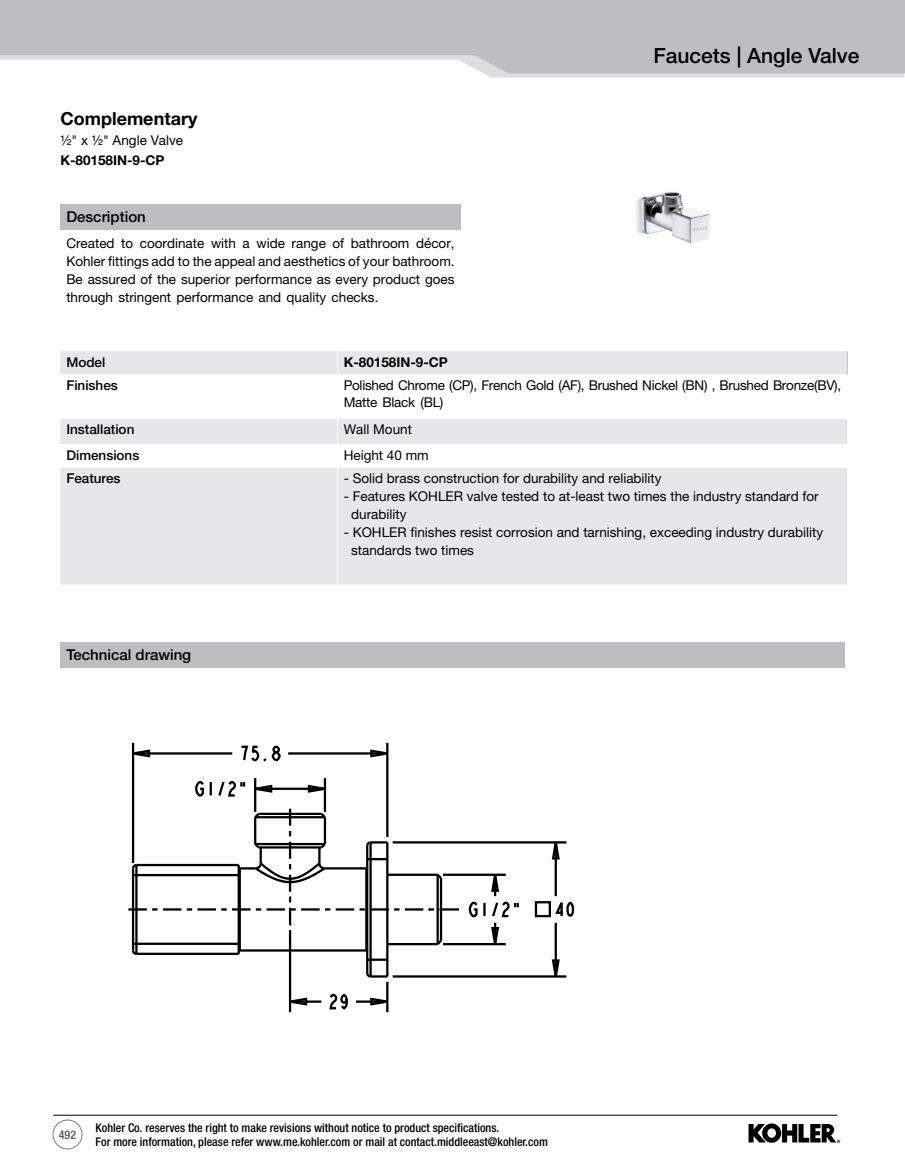
<style>
.page{position:relative;width:905px;height:1175px;background:#fff}
.page>*{position:absolute;margin:0;border:0;box-sizing:border-box;transform-origin:0 0}
.t1{font:500 21px "Helvetica Neue LT Pro";color:#000}
.t2{font:700 18px "Helvetica Neue LT Pro";color:#000}
.t3{font:500 15px "Helvetica Neue LT Pro";color:#000}
.t4{font:13.5px/18px "Helvetica Neue LT Pro";color:#000;text-align:justify}
.t5{font:13.5px/17px "Helvetica Neue LT Pro";letter-spacing:-.02em;color:#000}
.t6{font:500 13.5px "Helvetica Neue LT Pro";color:#000}
.t7{font:700 13.5px "Helvetica Neue LT Pro";color:#000}
.t8{font:500 condensed 12px/13.5px "Helvetica Neue LT Pro";color:#000}
.t9{font:500 condensed 12px "Helvetica Neue LT Pro";color:#58595b}
.s1{font-weight:700}
</style>
<div class="page">
<hr style="left:53px;top:1115px;width:784px;height:1px;background:#000">
<svg style="left:748px;top:1123px;width:92px;height:20px"></svg>
<div style="left:53px;top:1119px;width:29px;height:30px;border:1px solid #808285;border-radius:50%"></div>
<div style="left:60px;top:204px;width:400px;height:25px;background:#bcbec0"></div>
<div style="left:60px;top:642px;width:784px;height:26px;background:#bcbec0"></div>
<div style="left:60px;top:468px;width:787px;height:116px;background:#e6e7e8"></div>
<hr style="left:337px;top:468px;width:1px;height:116px;background:#fff">
<svg style="left:60px;top:351px;width:788px;height:93px"></svg>
<svg style="left:241px;top:745px;width:40px;height:17px"></svg>
<svg style="left:195px;top:781px;width:50px;height:16px"></svg>
<svg style="left:329px;top:993px;width:19px;height:17px"></svg>
<svg style="left:468px;top:901px;width:51px;height:17px"></svg>
<div style="left:535px;top:901px;width:16px;height:16px;border:2px solid #010101"></div>
<svg style="left:554px;top:896px;width:20px;height:21px"></svg>
<hr style="left:132px;top:868px;width:2px;height:82px;background:#010101">
<hr style="left:135px;top:865px;width:3px;height:88px;background:#010101">
<svg style="left:254px;top:810px;width:8px;height:10px"></svg>
<hr style="left:367px;top:958px;width:20px;height:2px;background:#010101">
<hr style="left:136px;top:952px;width:103px;height:3px;background:#010101">
<hr style="left:237px;top:865px;width:3px;height:88px;background:#010101">
<hr style="left:238px;top:868px;width:3px;height:82px;background:#010101">
<hr style="left:240px;top:949px;width:126px;height:2px;background:#010101">
<hr style="left:387px;top:943px;width:50px;height:2px;background:#010101">
<hr style="left:133px;top:942px;width:106px;height:3px;background:#010101">
<hr style="left:254px;top:817px;width:2px;height:27px;background:#010101">
<hr style="left:133px;top:874px;width:106px;height:2px;background:#010101">
<hr style="left:387px;top:873px;width:50px;height:3px;background:#010101">
<hr style="left:324px;top:867px;width:42px;height:2px;background:#010101">
<hr style="left:136px;top:864px;width:103px;height:2px;background:#010101">
<hr style="left:367px;top:858px;width:20px;height:2px;background:#010101">
<hr style="left:324px;top:817px;width:2px;height:27px;background:#010101">
<hr style="left:365px;top:868px;width:2px;height:82px;background:#010101">
<hr style="left:366px;top:845px;width:2px;height:128px;background:#010101">
<hr style="left:255px;top:816px;width:70px;height:2px;background:#010101">
<hr style="left:258px;top:812px;width:63px;height:3px;background:#010101">
<svg style="left:318px;top:810px;width:9px;height:10px"></svg>
<hr style="left:369px;top:842px;width:3px;height:134px;background:#010101">
<hr style="left:386px;top:842px;width:2px;height:134px;background:#010101">
<svg style="left:434px;top:873px;width:9px;height:8px"></svg>
<hr style="left:436px;top:874px;width:3px;height:70px;background:#010101">
<svg style="left:434px;top:937px;width:10px;height:9px"></svg>
<hr style="left:440px;top:878px;width:2px;height:62px;background:#010101">
<svg style="left:366px;top:970px;width:21px;height:8px"></svg>
<svg style="left:366px;top:841px;width:21px;height:7px"></svg>
<svg style="left:131px;top:948px;width:8px;height:7px"></svg>
<svg style="left:131px;top:862px;width:8px;height:8px"></svg>
<svg style="left:131px;top:748px;width:20px;height:11px"></svg>
<svg style="left:369px;top:748px;width:20px;height:11px"></svg>
<svg style="left:256px;top:783px;width:17px;height:11px"></svg>
<svg style="left:307px;top:783px;width:20px;height:11px"></svg>
<svg style="left:288px;top:996px;width:20px;height:11px"></svg>
<svg style="left:369px;top:996px;width:20px;height:11px"></svg>
<svg style="left:491px;top:876px;width:9px;height:17px"></svg>
<svg style="left:489px;top:925px;width:11px;height:21px"></svg>
<svg style="left:550px;top:843px;width:11px;height:17px"></svg>
<svg style="left:550px;top:959px;width:11px;height:19px"></svg>
<hr style="left:132px;top:742px;width:2px;height:121px;background:#010101">
<hr style="left:356px;top:1000px;width:31px;height:2px;background:#010101">
<hr style="left:290px;top:1000px;width:31px;height:2px;background:#010101">
<hr style="left:392px;top:975px;width:174px;height:2px;background:#010101">
<hr style="left:443px;top:943px;width:62px;height:2px;background:#010101">
<hr style="left:254px;top:778px;width:2px;height:34px;background:#010101">
<hr style="left:289px;top:930px;width:2px;height:82px;background:#010101">
<hr style="left:443px;top:873px;width:62px;height:3px;background:#010101">
<hr style="left:324px;top:778px;width:2px;height:34px;background:#010101">
<hr style="left:392px;top:841px;width:174px;height:2px;background:#010101">
<hr style="left:386px;top:981px;width:2px;height:31px;background:#010101">
<hr style="left:386px;top:743px;width:2px;height:94px;background:#010101">
<hr style="left:255px;top:787px;width:70px;height:3px;background:#010101">
<hr style="left:288px;top:752px;width:99px;height:2px;background:#010101">
<hr style="left:133px;top:752px;width:99px;height:2px;background:#010101">
<hr style="left:494px;top:874px;width:2px;height:22px;background:#010101">
<hr style="left:494px;top:922px;width:2px;height:22px;background:#010101">
<hr style="left:554px;top:842px;width:3px;height:54px;background:#010101">
<hr style="left:554px;top:922px;width:3px;height:54px;background:#010101">
<svg style="left:128px;top:908px;width:29px;height:2px"></svg>
<svg style="left:163px;top:908px;width:18px;height:2px"></svg>
<svg style="left:336px;top:908px;width:63px;height:2px"></svg>
<svg style="left:405px;top:908px;width:54px;height:2px"></svg>
<svg style="left:289px;top:808px;width:2px;height:17px"></svg>
<svg style="left:187px;top:831px;width:143px;height:94px"></svg>
<img style="left:636px;top:192px;width:74px;height:52px">
<svg style="left:484px;top:73px;width:420px;height:5px;background:#dddedf"></svg>
<svg style="left:0;top:0;width:904px;height:73px;background:#c3c5c7"></svg>
<p class="t2" style="left:60px;top:107px;width:138px">Complementary</p>
<p class="t4" style="left:60px;top:130px;width:124px;line-height:20.1px">½" x ½" Angle Valve<br><span class="s1">K-80158IN-9-CP</span></p>
<p class="t3" style="left:66px;top:208px;width:81px">Description</p>
<p class="t4" style="left:66px;top:234px;width:390px">Created to coordinate with a wide range of bathroom décor, Kohler fittings add to the appeal and aesthetics of your bathroom.<br>Be assured of the superior performance as every product goes through stringent performance and quality checks.</p>
<p class="t1" style="left:653px;top:43px;width:207px">Faucets | Angle Valve</p>
<p class="t6" style="left:66px;top:354px;width:41px">Model</p>
<p class="t7" style="left:343px;top:354px;width:106px">K-80158IN-9-CP</p>
<p class="t6" style="left:66px;top:377px;width:53px">Finishes</p>
<p class="t5" style="left:343px;top:377px;width:499px">Polished Chrome (CP), French Gold (AF), Brushed Nickel (BN) , Brushed Bronze(BV),<br>Matte Black (BL)</p>
<p class="t6" style="left:66px;top:421px;width:70px">Installation</p>
<p class="t4" style="left:343px;top:420px;width:70px">Wall Mount</p>
<p class="t6" style="left:66px;top:446px;width:75px">Dimensions</p>
<p class="t4" style="left:343px;top:445px;width:87px">Height 40 mm</p>
<p class="t6" style="left:66px;top:470px;width:56px">Features</p>
<p class="t4" style="left:343px;top:469px;width:319px">- Solid brass construction for durability and reliability</p>
<p class="t4" style="left:343px;top:487px;width:476px">- Features KOHLER valve tested to at-least two times the industry standard for</p>
<p class="t4" style="left:351px;top:505px;width:57px">durability</p>
<p class="t4" style="left:343px;top:523px;width:481px">- KOHLER finishes resist corrosion and tarnishing, exceeding industry durability</p>
<p class="t4" style="left:351px;top:541px;width:124px">standards two times</p>
<p class="t3" style="left:66px;top:646px;width:126px">Technical drawing</p>
<p class="t9" style="left:59px;top:1127px;width:19px">492</p>
<p class="t8" style="left:96px;top:1120px;width:454px">Kohler Co. reserves the right to make revisions without notice to product specifications.<br>For more information, please refer www.me.kohler.com or mail at contact.middleeast@kohler.com</p>
</div>
